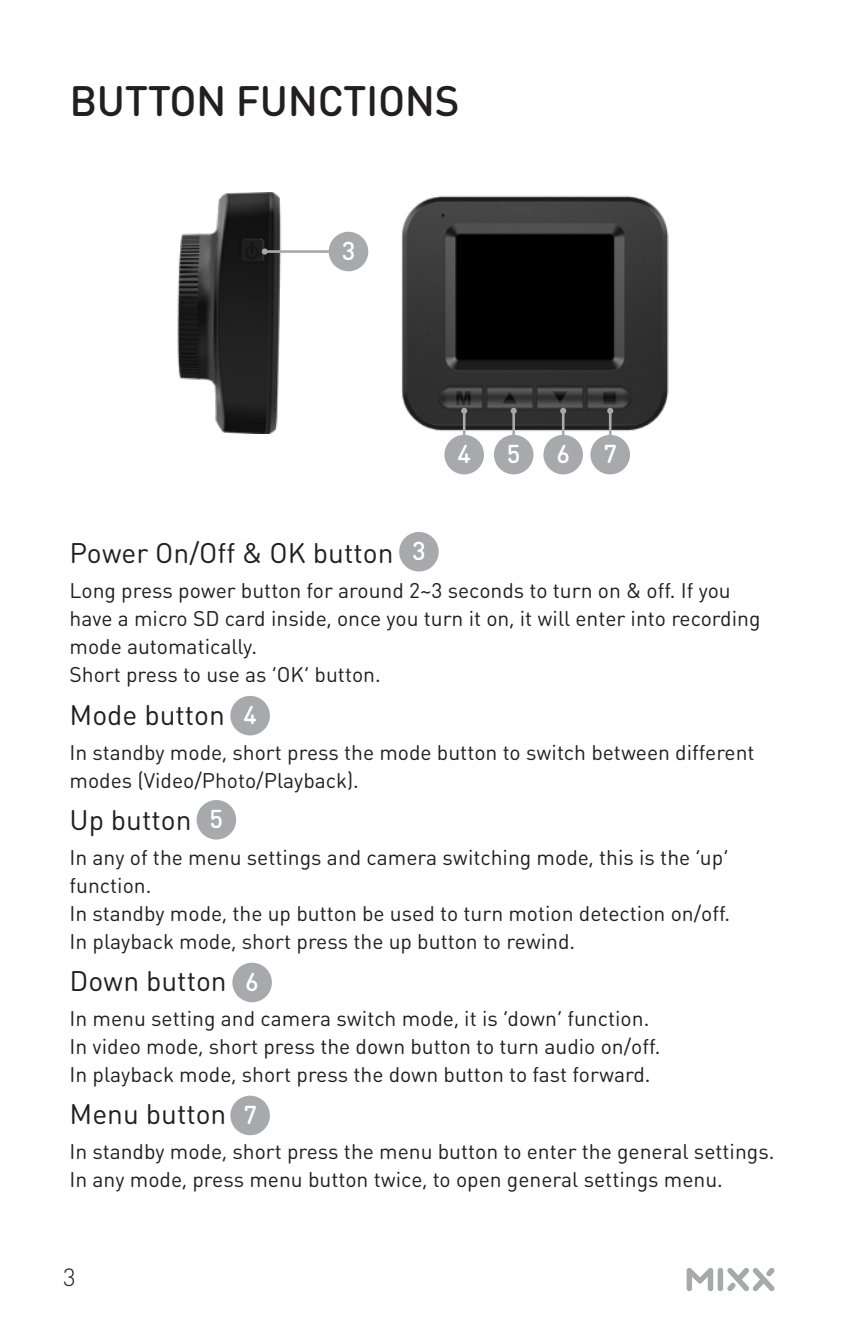
<style>
.page{position:relative;width:844px;height:1320px;background:#fff}
.page>*{position:absolute;margin:0;border:0;box-sizing:border-box;transform-origin:0 0}
.t1{font:500 42px "DIN Round Pro";letter-spacing:-.01em;color:#231f20}
.t2{font:28px "DIN Round Pro";color:#231f20}
.t3{font:500 25.55px "DIN Round Pro";color:#fff}
.t4{font:300 24.5px "DIN Round Pro";color:#231f20}
.t5{font:21px/28px "DIN Round Pro";color:#231f20}
</style>
<div class="page">
<img style="left:401px;top:195px;width:268px;height:243px">
<img style="left:177px;top:193px;width:176px;height:240px">
<div style="left:444px;top:435px;width:40px;height:39px;background:#a8a9ad;border-radius:50%"></div>
<hr style="left:463px;top:411px;width:2px;height:27px;background:#a8a9ad">
<div style="left:494px;top:435px;width:39px;height:39px;background:#a8a9ad;border-radius:50%"></div>
<hr style="left:512px;top:411px;width:3px;height:27px;background:#a8a9ad">
<div style="left:543px;top:435px;width:40px;height:39px;background:#a8a9ad;border-radius:50%"></div>
<hr style="left:561px;top:411px;width:3px;height:27px;background:#a8a9ad">
<div style="left:590px;top:435px;width:39px;height:39px;background:#a8a9ad;border-radius:50%"></div>
<hr style="left:608px;top:411px;width:3px;height:27px;background:#a8a9ad">
<svg style="left:461px;top:408px;width:6px;height:6px"></svg>
<svg style="left:510px;top:408px;width:6px;height:6px"></svg>
<svg style="left:560px;top:408px;width:6px;height:6px"></svg>
<svg style="left:607px;top:408px;width:6px;height:6px"></svg>
<div style="left:328px;top:232px;width:40px;height:39px;background:#a8a9ad;border-radius:50%"></div>
<hr style="left:266px;top:250px;width:66px;height:3px;background:#a8a9ad">
<svg style="left:261px;top:248px;width:7px;height:7px"></svg>
<div style="left:399px;top:532px;width:39px;height:39px;background:#a8a9ad;border-radius:50%"></div>
<div style="left:230px;top:696px;width:40px;height:39px;background:#a8a9ad;border-radius:50%"></div>
<div style="left:196px;top:800px;width:40px;height:39px;background:#a8a9ad;border-radius:50%"></div>
<div style="left:232px;top:962px;width:40px;height:40px;background:#a8a9ad;border-radius:50%"></div>
<div style="left:230px;top:1095px;width:40px;height:40px;background:#a8a9ad;border-radius:50%"></div>
<svg style="left:686px;top:1268px;width:88px;height:23px"></svg>
<p class="t1" style="left:69px;top:73px;width:391px">BUTTON FUNCTIONS</p>
<p class="t3" style="left:341px;top:233px;width:15px">3</p>
<p class="t3" style="left:457px;top:436px;width:15px">4</p>
<p class="t3" style="left:506px;top:436px;width:15px">5</p>
<p class="t3" style="left:556px;top:436px;width:15px">6</p>
<p class="t3" style="left:603px;top:436px;width:15px">7</p>
<p class="t2" style="left:69px;top:535px;width:325px">Power On/Off &amp; OK button</p>
<p class="t5" style="left:69px;top:576px;width:692px">Long press power button for around 2~3 seconds to turn on &amp; off. If you have a micro SD card inside, once you turn it on, it will enter into recording mode automatically.<br>Short press to use as ‘OK’ button.</p>
<p class="t2" style="left:69px;top:696px;width:157px">Mode button</p>
<p class="t5" style="left:69px;top:737px;width:686px">In standby mode, short press the mode button to switch between different modes (Video/Photo/Playback).</p>
<p class="t2" style="left:69px;top:801px;width:123px">Up button</p>
<p class="t5" style="left:69px;top:842px;width:660px">In any of the menu settings and camera switching mode, this is the ‘up’ function.</p>
<p class="t5" style="left:69px;top:898px;width:662px">In standby mode, the up button be used to turn motion detection on/off.</p>
<p class="t5" style="left:69px;top:926px;width:507px">In playback mode, short press the up button to rewind.</p>
<p class="t2" style="left:69px;top:962px;width:159px">Down button</p>
<p class="t5" style="left:69px;top:1003px;width:581px">In menu setting and camera switch mode, it is ‘down’ function.</p>
<p class="t5" style="left:69px;top:1031px;width:592px">In video mode, short press the down button to turn audio on/off.</p>
<p class="t5" style="left:69px;top:1059px;width:582px">In playback mode, short press the down button to fast forward.</p>
<p class="t2" style="left:69px;top:1095px;width:158px">Menu button</p>
<p class="t5" style="left:69px;top:1136px;width:706px">In standby mode, short press the menu button to enter the general settings.</p>
<p class="t5" style="left:69px;top:1164px;width:654px">In any mode, press menu button twice, to open general settings menu.</p>
<p class="t3" style="left:412px;top:533px;width:15px">3</p>
<p class="t3" style="left:243px;top:697px;width:15px">4</p>
<p class="t3" style="left:209px;top:801px;width:15px">5</p>
<p class="t3" style="left:245px;top:964px;width:15px">6</p>
<p class="t3" style="left:243px;top:1097px;width:15px">7</p>
<p class="t4" style="left:63px;top:1261px;width:14px">3</p>
</div>
